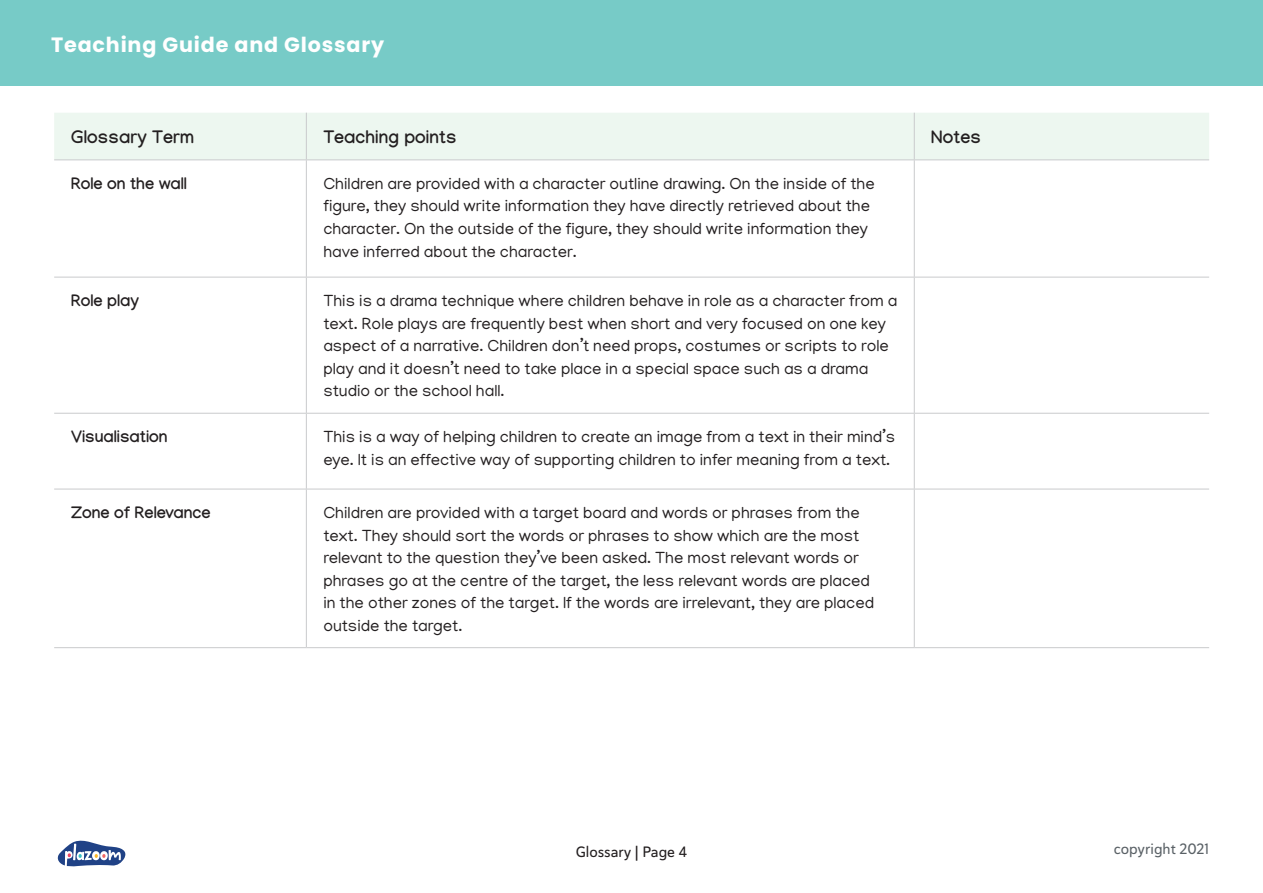
<style>
.page{position:relative;width:1263px;height:893px;background:#fff}
.page>*{position:absolute;margin:0;border:0;box-sizing:border-box;transform-origin:0 0}
.t1{font:700 20.7px "Poppins";letter-spacing:.04em;color:#fff}
.t2{font:700 18px "Manjari";letter-spacing:.01em;color:#231f20}
.t3{font:16.5px/22.5px "Manjari";color:#231f20}
.t4{font:700 16.5px "Manjari";color:#231f20}
.t5{font:15px "Haboro Soft Nor Med";color:#231f20}
.t6{font:15px "Haboro Soft Nor Med";color:#5a6166}
</style>
<div class="page">
<div style="left:0;top:0;width:1263px;height:85px;background:#77cbc7"></div>
<svg style="left:57px;top:840px;width:68px;height:27px"></svg>
<div style="left:54px;top:113px;width:1155px;height:47px;background:#edf7f0"></div>
<svg style="left:307px;top:161px;width:607px;height:486px"></svg>
<hr style="left:306px;top:113px;width:1px;height:47px;background:#c9cacc">
<hr style="left:914px;top:113px;width:1px;height:47px;background:#c9cacc">
<hr style="left:54px;top:160px;width:252px;height:1px;background:#c9cacc">
<hr style="left:306px;top:160px;width:608px;height:1px;background:#c9cacc">
<hr style="left:306px;top:160px;width:1px;height:117px;background:#c9cacc">
<hr style="left:914px;top:160px;width:295px;height:1px;background:#c9cacc">
<hr style="left:914px;top:160px;width:1px;height:117px;background:#c9cacc">
<hr style="left:54px;top:277px;width:252px;height:1px;background:#c9cacc">
<hr style="left:306px;top:277px;width:608px;height:1px;background:#c9cacc">
<hr style="left:306px;top:277px;width:1px;height:136px;background:#c9cacc">
<hr style="left:914px;top:277px;width:295px;height:1px;background:#c9cacc">
<hr style="left:914px;top:277px;width:1px;height:136px;background:#c9cacc">
<hr style="left:54px;top:413px;width:252px;height:1px;background:#c9cacc">
<hr style="left:306px;top:413px;width:608px;height:1px;background:#c9cacc">
<hr style="left:306px;top:414px;width:1px;height:75px;background:#c9cacc">
<hr style="left:914px;top:413px;width:295px;height:1px;background:#c9cacc">
<hr style="left:914px;top:414px;width:1px;height:75px;background:#c9cacc">
<hr style="left:54px;top:489px;width:252px;height:1px;background:#c9cacc">
<hr style="left:306px;top:489px;width:608px;height:1px;background:#c9cacc">
<hr style="left:306px;top:489px;width:1px;height:158px;background:#c9cacc">
<hr style="left:914px;top:489px;width:295px;height:1px;background:#c9cacc">
<hr style="left:914px;top:489px;width:1px;height:158px;background:#c9cacc">
<hr style="left:54px;top:647px;width:252px;height:1px;background:#c9cacc">
<hr style="left:306px;top:647px;width:608px;height:1px;background:#c9cacc">
<hr style="left:914px;top:647px;width:295px;height:1px;background:#c9cacc">
<p class="t1" style="left:51px;top:33px;width:335px">Teaching Guide and Glossary</p>
<p class="t2" style="left:71px;top:126px;width:125px">Glossary Term</p>
<p class="t2" style="left:323px;top:126px;width:135px">Teaching points</p>
<p class="t2" style="left:931px;top:126px;width:51px">Notes</p>
<p class="t4" style="left:71px;top:174px;width:117px">Role on the wall</p>
<p class="t3" style="left:323px;top:172px;width:553px">Children are provided with a character outline drawing. On the inside of the figure, they should write information they have directly retrieved about the character. On the outside of the figure, they should write information they have inferred about the character.</p>
<p class="t4" style="left:71px;top:291px;width:69px">Role play</p>
<p class="t3" style="left:323px;top:289px;width:575px">This is a drama technique where children behave in role as a character from a text. Role plays are frequently best when short and very focused on one key aspect of a narrative. Children don’t need props, costumes or scripts to role play and it doesn’t need to take place in a special space such as a drama studio or the school hall.</p>
<p class="t4" style="left:71px;top:427px;width:98px">Visualisation</p>
<p class="t3" style="left:323px;top:425px;width:573px">This is a way of helping children to create an image from a text in their mind’s eye. It is an effective way of supporting children to infer meaning from a text.</p>
<p class="t4" style="left:71px;top:503px;width:141px">Zone of Relevance</p>
<p class="t3" style="left:323px;top:501px;width:552px">Children are provided with a target board and words or phrases from the text. They should sort the words or phrases to show which are the most relevant to the question they’ve been asked. The most relevant words or phrases go at the centre of the target, the less relevant words are placed in the other zones of the target. If the words are irrelevant, they are placed outside the target.</p>
<p class="t5" style="left:576px;top:841px;width:113px">Glossary | Page 4</p>
<p class="t6" style="left:1114px;top:839px;width:97px">copyright 2021</p>
</div>
